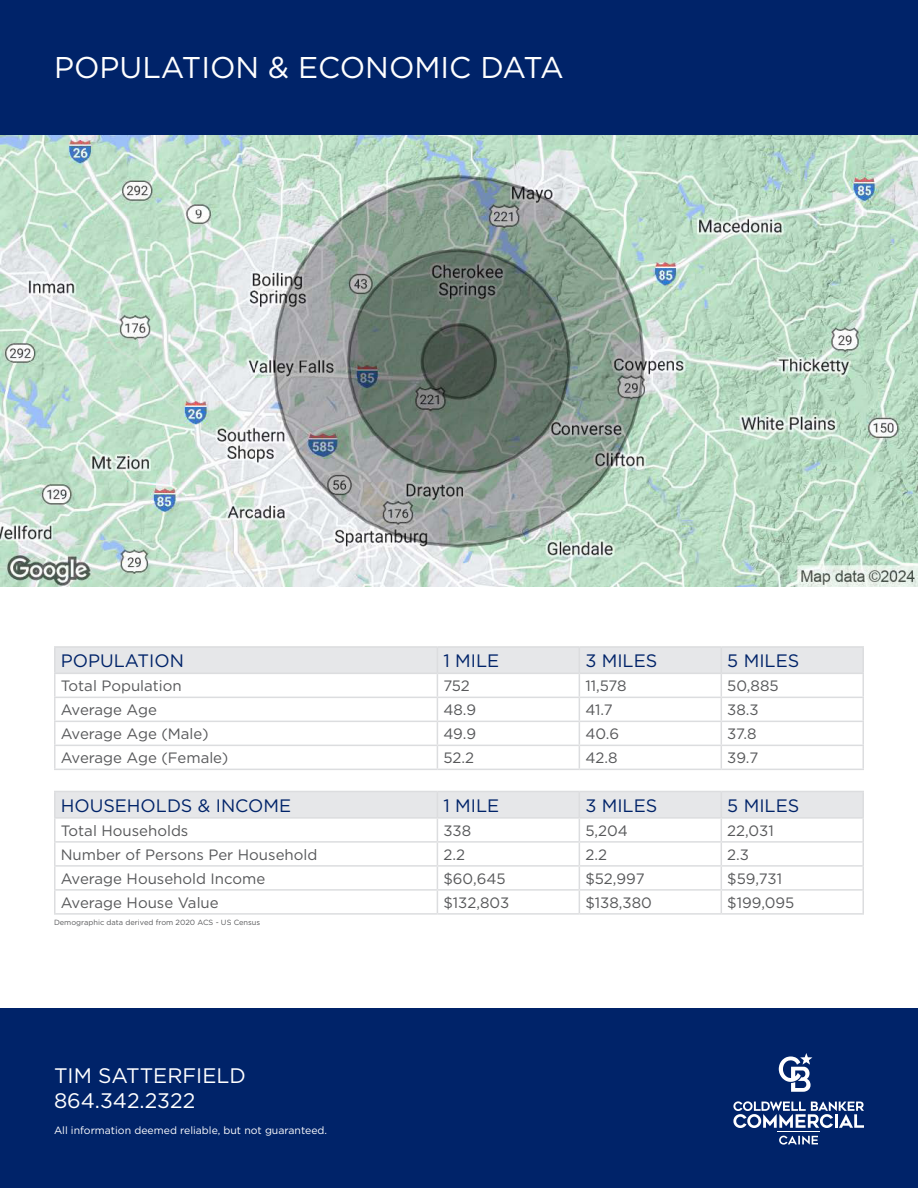
<style>
.page{position:relative;width:918px;height:1188px;background:#fff}
.page>*{position:absolute;margin:0;border:0;box-sizing:border-box;transform-origin:0 0}
.t1{font:30px "Gotham";color:#fff}
.t2{font:21px "Gotham";color:#fff}
.t3{font:18px "Gotham";color:#002369}
.t4{font:15px "Gotham";color:#57585a}
.t5{font:10.5px "Gotham";color:#fff}
.t6{font:7.5px "Gotham";color:#57585a}
</style>
<div class="page">
<div style="left:0;top:0;width:918px;height:136px;background:#002369"></div>
<hr style="left:54px;top:673px;width:383px;height:1px;background:#dcdddf">
<hr style="left:721px;top:673px;width:143px;height:1px;background:#dcdddf">
<hr style="left:54px;top:646px;width:383px;height:2px;background:#dcdddf">
<hr style="left:54px;top:648px;width:2px;height:25px;background:#dcdddf">
<hr style="left:437px;top:646px;width:142px;height:2px;background:#dcdddf">
<hr style="left:579px;top:646px;width:142px;height:2px;background:#dcdddf">
<hr style="left:721px;top:646px;width:143px;height:2px;background:#dcdddf">
<hr style="left:862px;top:648px;width:2px;height:25px;background:#dcdddf">
<hr style="left:54px;top:674px;width:2px;height:23px;background:#dcdddf">
<hr style="left:862px;top:674px;width:2px;height:23px;background:#dcdddf">
<hr style="left:54px;top:697px;width:383px;height:1px;background:#dcdddf">
<hr style="left:54px;top:698px;width:2px;height:23px;background:#dcdddf">
<hr style="left:721px;top:697px;width:143px;height:1px;background:#dcdddf">
<hr style="left:862px;top:698px;width:2px;height:23px;background:#dcdddf">
<hr style="left:54px;top:721px;width:383px;height:1px;background:#dcdddf">
<hr style="left:54px;top:722px;width:2px;height:23px;background:#dcdddf">
<hr style="left:721px;top:721px;width:143px;height:1px;background:#dcdddf">
<hr style="left:862px;top:722px;width:2px;height:23px;background:#dcdddf">
<hr style="left:54px;top:745px;width:383px;height:1px;background:#dcdddf">
<hr style="left:54px;top:746px;width:2px;height:23px;background:#dcdddf">
<hr style="left:721px;top:745px;width:143px;height:1px;background:#dcdddf">
<svg style="left:55px;top:648px;width:808px;height:121px"></svg>
<hr style="left:862px;top:746px;width:2px;height:23px;background:#dcdddf">
<hr style="left:54px;top:769px;width:383px;height:1px;background:#dcdddf">
<hr style="left:437px;top:769px;width:142px;height:1px;background:#dcdddf">
<hr style="left:579px;top:769px;width:142px;height:1px;background:#dcdddf">
<hr style="left:721px;top:769px;width:143px;height:1px;background:#dcdddf">
<hr style="left:54px;top:817px;width:383px;height:2px;background:#dcdddf">
<hr style="left:721px;top:817px;width:143px;height:2px;background:#dcdddf">
<hr style="left:54px;top:791px;width:383px;height:1px;background:#dcdddf">
<hr style="left:54px;top:792px;width:2px;height:25px;background:#dcdddf">
<hr style="left:721px;top:791px;width:143px;height:1px;background:#dcdddf">
<hr style="left:862px;top:792px;width:2px;height:25px;background:#dcdddf">
<hr style="left:54px;top:819px;width:2px;height:22px;background:#dcdddf">
<hr style="left:862px;top:819px;width:2px;height:22px;background:#dcdddf">
<hr style="left:54px;top:841px;width:383px;height:2px;background:#dcdddf">
<hr style="left:54px;top:843px;width:2px;height:22px;background:#dcdddf">
<hr style="left:721px;top:841px;width:143px;height:2px;background:#dcdddf">
<hr style="left:862px;top:843px;width:2px;height:22px;background:#dcdddf">
<hr style="left:54px;top:865px;width:383px;height:2px;background:#dcdddf">
<hr style="left:54px;top:867px;width:2px;height:22px;background:#dcdddf">
<hr style="left:721px;top:865px;width:143px;height:2px;background:#dcdddf">
<hr style="left:862px;top:867px;width:2px;height:22px;background:#dcdddf">
<hr style="left:54px;top:889px;width:383px;height:2px;background:#dcdddf">
<hr style="left:54px;top:891px;width:2px;height:22px;background:#dcdddf">
<hr style="left:721px;top:889px;width:143px;height:2px;background:#dcdddf">
<svg style="left:55px;top:791px;width:808px;height:122px"></svg>
<hr style="left:862px;top:891px;width:2px;height:22px;background:#dcdddf">
<hr style="left:54px;top:913px;width:383px;height:2px;background:#dcdddf">
<hr style="left:437px;top:913px;width:142px;height:2px;background:#dcdddf">
<hr style="left:579px;top:913px;width:142px;height:2px;background:#dcdddf">
<hr style="left:721px;top:913px;width:143px;height:2px;background:#dcdddf">
<div style="left:0;top:1009px;width:918px;height:179px;background:#002369"></div>
<svg style="left:733px;top:1101px;width:131px;height:27px"></svg>
<hr style="left:777px;top:1132px;width:43px;height:1px;background:#fff">
<svg style="left:779px;top:1136px;width:39px;height:9px"></svg>
<svg style="left:779px;top:1053px;width:33px;height:39px"></svg>
<img style="left:0;top:136px;width:918px;height:451px">
<p class="t1" style="left:54px;top:48px;width:511px">POPULATION &amp; ECONOMIC DATA</p>
<p class="t3" style="left:61px;top:649px;width:125px">POPULATION</p>
<p class="t3" style="left:443px;top:649px;width:57px">1 MILE</p>
<p class="t3" style="left:585px;top:649px;width:74px">3 MILES</p>
<p class="t3" style="left:727px;top:649px;width:73px">5 MILES</p>
<p class="t4" style="left:61px;top:676px;width:123px">Total Population</p>
<p class="t4" style="left:443px;top:676px;width:28px">752</p>
<p class="t4" style="left:585px;top:676px;width:43px">11,578</p>
<p class="t4" style="left:727px;top:676px;width:53px">50,885</p>
<p class="t4" style="left:61px;top:700px;width:98px">Average Age</p>
<p class="t4" style="left:443px;top:700px;width:34px">48.9</p>
<p class="t4" style="left:585px;top:700px;width:29px">41.7</p>
<p class="t4" style="left:727px;top:700px;width:33px">38.3</p>
<p class="t4" style="left:61px;top:724px;width:149px">Average Age (Male)</p>
<p class="t4" style="left:443px;top:724px;width:34px">49.9</p>
<p class="t4" style="left:585px;top:724px;width:35px">40.6</p>
<p class="t4" style="left:727px;top:724px;width:31px">37.8</p>
<p class="t4" style="left:61px;top:748px;width:169px">Average Age (Female)</p>
<p class="t4" style="left:443px;top:748px;width:32px">52.2</p>
<p class="t4" style="left:585px;top:748px;width:34px">42.8</p>
<p class="t4" style="left:727px;top:748px;width:32px">39.7</p>
<p class="t3" style="left:61px;top:794px;width:232px">HOUSEHOLDS &amp; INCOME</p>
<p class="t3" style="left:443px;top:794px;width:57px">1 MILE</p>
<p class="t3" style="left:585px;top:794px;width:74px">3 MILES</p>
<p class="t3" style="left:727px;top:794px;width:73px">5 MILES</p>
<p class="t4" style="left:61px;top:821px;width:129px">Total Households</p>
<p class="t4" style="left:443px;top:821px;width:29px">338</p>
<p class="t4" style="left:585px;top:821px;width:44px">5,204</p>
<p class="t4" style="left:727px;top:821px;width:48px">22,031</p>
<p class="t4" style="left:61px;top:845px;width:258px">Number of Persons Per Household</p>
<p class="t4" style="left:443px;top:845px;width:23px">2.2</p>
<p class="t4" style="left:585px;top:845px;width:23px">2.2</p>
<p class="t4" style="left:727px;top:845px;width:23px">2.3</p>
<p class="t4" style="left:61px;top:869px;width:206px">Average Household Income</p>
<p class="t4" style="left:443px;top:869px;width:64px">$60,645</p>
<p class="t4" style="left:585px;top:869px;width:61px">$52,997</p>
<p class="t4" style="left:727px;top:869px;width:56px">$59,731</p>
<p class="t4" style="left:61px;top:893px;width:159px">Average House Value</p>
<p class="t4" style="left:443px;top:893px;width:67px">$132,803</p>
<p class="t4" style="left:585px;top:893px;width:68px">$138,380</p>
<p class="t4" style="left:727px;top:893px;width:69px">$199,095</p>
<p class="t6" style="left:54px;top:918px;width:208px">Demographic data derived from 2020 ACS - US Census</p>
<p class="t2" style="left:54px;top:1062px;width:193px">TIM SATTERFIELD</p>
<p class="t2" style="left:54px;top:1087px;width:143px">864.342.2322</p>
<p class="t5" style="left:54px;top:1124px;width:275px">All information deemed reliable, but not guaranteed.</p>
</div>
